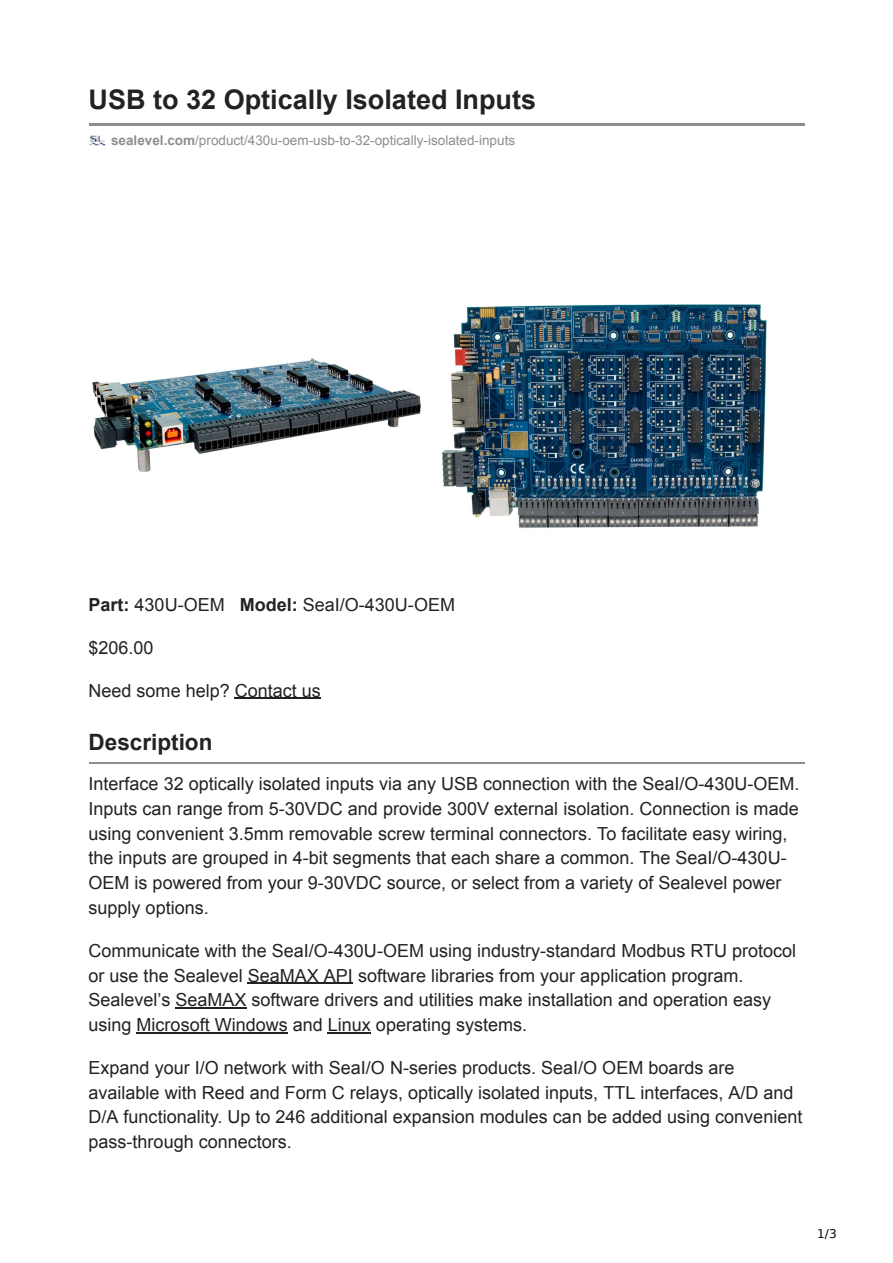
<style>
.page{position:relative;width:893px;height:1263px;background:#fff}
.page>*{position:absolute;margin:0;border:0;box-sizing:border-box;transform-origin:0 0}
.t1{font:700 27px "Arial";color:#222}
.t2{font:700 22.5px "Arial";color:#222}
.t3{font:18px/24.8px "Arial";color:#222}
.t4{font:13.5px "Arial";color:#8e8e8e}
.t5{font:12px "DejaVu Sans";color:#000}
.s1{font-weight:700}
</style>
<div class="page">
<hr style="left:89px;top:124px;width:715px;height:2px;background:#8e8e8e">
<hr style="left:89px;top:762px;width:715px;height:1px;background:#8e8e8e">
<img style="left:92px;top:358px;width:329px;height:114px">
<img style="left:442px;top:304px;width:325px;height:224px">
<img style="left:89px;top:135px;width:17px;height:11px">
<hr style="left:235px;top:698px;width:86px;height:1px;background:#222">
<hr style="left:248px;top:983px;width:105px;height:1px;background:#222">
<hr style="left:175px;top:1007px;width:71px;height:1px;background:#222">
<hr style="left:137px;top:1032px;width:151px;height:1px;background:#222">
<hr style="left:328px;top:1032px;width:43px;height:1px;background:#222">
<h1 class="t1" style="left:89px;top:81px;width:449px">USB to 32 Optically Isolated Inputs</h1>
<p class="t4" style="left:111px;top:131px;width:405px"><span class="s1">sealevel.com</span>/product/430u-oem-usb-to-32-optically-isolated-inputs</p>
<p class="t3" style="left:89px;top:592px;width:368px"><span class="s1">Part:</span> 430U-OEM <span class="s1">Model:</span> SeaI/O-430U-OEM</p>
<p class="t3" style="left:89px;top:635px;width:67px">$206.00</p>
<p class="t3" style="left:89px;top:678px;width:234px">Need some help? Contact us</p>
<p class="t2" style="left:89px;top:726px;width:125px">Description</p>
<p class="t3" style="left:89px;top:771px;width:712px">Interface 32 optically isolated inputs via any USB connection with the SeaI/O-430U-OEM.<br>Inputs can range from 5-30VDC and provide 300V external isolation. Connection is made using convenient 3.5mm removable screw terminal connectors. To facilitate easy wiring, the inputs are grouped in 4-bit segments that each share a common. The SeaI/O-430U-OEM is powered from your 9-30VDC source, or select from a variety of Sealevel power supply options.</p>
<p class="t3" style="left:88px;top:938px;width:709px">Communicate with the SeaI/O-430U-OEM using industry-standard Modbus RTU protocol or use the Sealevel SeaMAX API software libraries from your application program.<br>Sealevel’s SeaMAX software drivers and utilities make installation and operation easy using Microsoft Windows and Linux operating systems.</p>
<p class="t3" style="left:89px;top:1055px;width:715px">Expand your I/O network with SeaI/O N-series products. SeaI/O OEM boards are available with Reed and Form C relays, optically isolated inputs, TTL interfaces, A/D and D/A functionality. Up to 246 additional expansion modules can be added using convenient pass-through connectors.</p>
<p class="t5" style="left:817px;top:1223px;width:21px">1/3</p>
</div>
